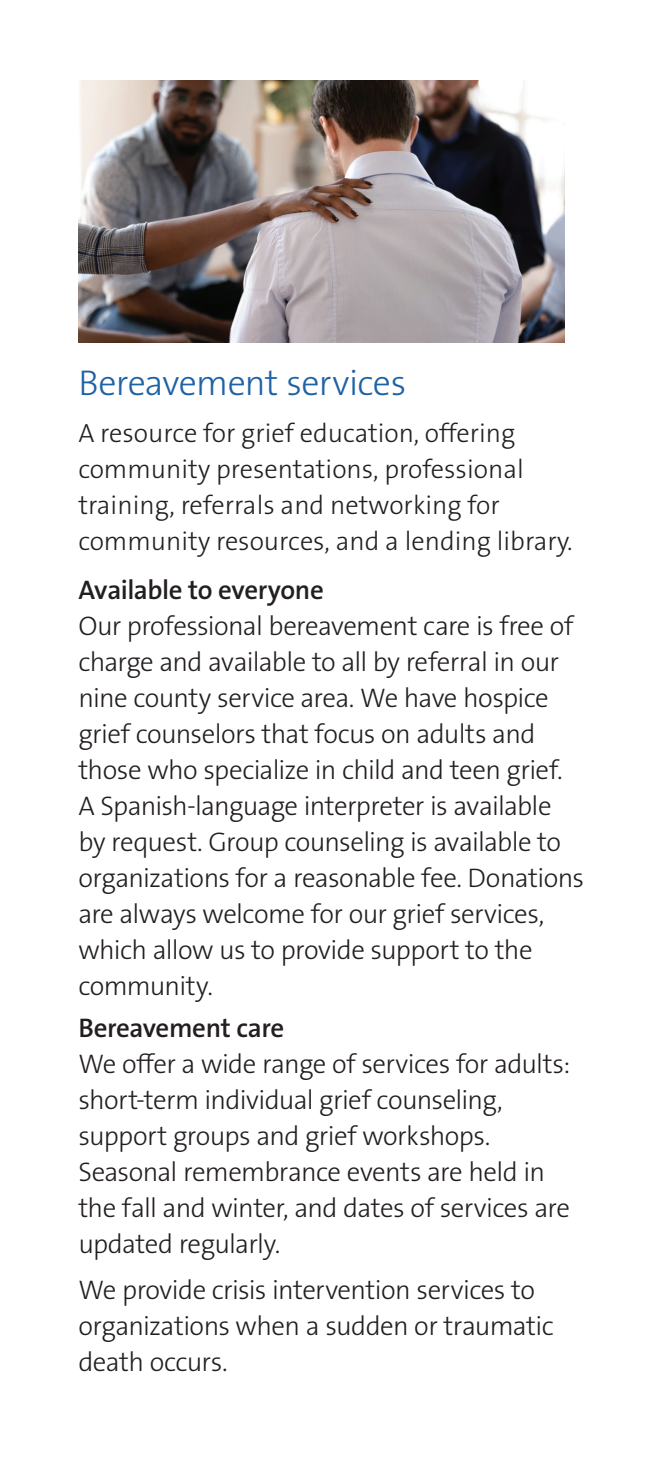
<style>
.page{position:relative;width:646px;height:1459px;background:#fff}
.page>*{position:absolute;margin:0;border:0;box-sizing:border-box;transform-origin:0 0}
.t1{font:300 36px "The Sans B W3";letter-spacing:-.015em;color:#1e62a6}
.t2{font:300 27px/36px "The Sans B W3";letter-spacing:-.025em;color:#231f20}
.t3{font:600 27px "The Sans B W6";letter-spacing:-.015em;color:#231f20}
.t4{font:300 26.55px/36px "The Sans B W3";color:#231f20}
</style>
<div class="page">
<img style="left:78px;top:80px;width:486px;height:263px">
<h3 class="t1" style="left:78px;top:360px;width:329px">Bereavement services</h3>
<p class="t4" style="left:78px;top:415px;width:496px">A resource for grief education, offering community presentations, professional training, referrals and networking for community resources, and a lending library.</p>
<h4 class="t3" style="left:78px;top:573px;width:247px">Available to everyone</h4>
<p class="t2" style="left:78px;top:608px;width:507px">Our professional bereavement care is free of charge and available to all by referral in our nine county service area. We have hospice grief counselors that focus on adults and those who specialize in child and teen grief.<br>A Spanish-language interpreter is available by request. Group counseling is available to organizations for a reasonable fee. Donations are always welcome for our grief services, which allow us to provide support to the community.</p>
<h4 class="t3" style="left:78px;top:1010px;width:208px">Bereavement care</h4>
<p class="t2" style="left:78px;top:1046px;width:493px">We offer a wide range of services for adults: short-term individual grief counseling, support groups and grief workshops.<br>Seasonal remembrance events are held in the fall and winter, and dates of services are updated regularly.</p>
<p class="t2" style="left:78px;top:1272px;width:477px">We provide crisis intervention services to organizations when a sudden or traumatic death occurs.</p>
</div>
